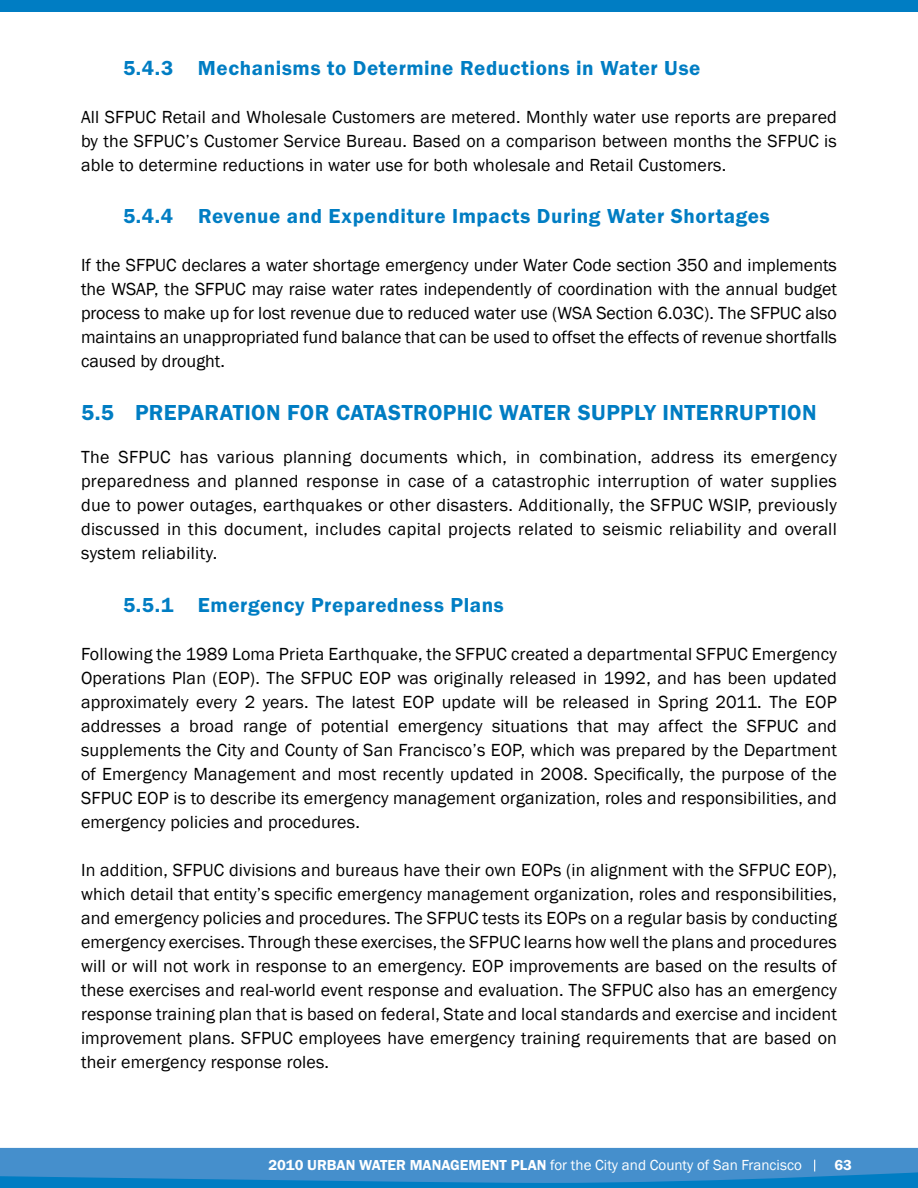
<style>
.page{position:relative;width:918px;height:1188px;background:#fff}
.page>*{position:absolute;margin:0;border:0;box-sizing:border-box;transform-origin:0 0}
.t1{font:600 22.5px "Franklin Got T";letter-spacing:.06em;color:#007dc3}
.t2{font:600 22.5px "Franklin Got T";letter-spacing:.035em;color:#007dc3}
.t3{font:600 21px "Franklin Got T";letter-spacing:.025em;color:#007dc3}
.t4{font:18px/24px "Franklin Gothic";letter-spacing:.01em;color:#000;text-align:justify}
.t5{font:15px "Franklin Gothic";color:#fff}
.t6{font:600 15px "Franklin Got T";color:#fff}
.s1{font-family:"Franklin Got T";font-weight:600}
</style>
<div class="page">
<div style="left:0;top:1162px;width:918px;height:26px;background:#007dc3"></div>
<svg style="left:0;top:1148px;width:918px;height:35px;background:#3e8dcb"></svg>
<div style="left:0;top:0;width:918px;height:12px;background:#007dc3"></div>
<p class="t3" style="left:123px;top:56px;width:579px">5.4.3 Mechanisms to Determine Reductions in Water Use</p>
<p class="t4" style="left:81px;top:105px;width:757px">All SFPUC Retail and Wholesale Customers are metered. Monthly water use reports are prepared by the SFPUC’s Customer Service Bureau. Based on a comparison between months the SFPUC is able to determine reductions in water use for both wholesale and Retail Customers.</p>
<p class="t3" style="left:123px;top:205px;width:648px">5.4.4 Revenue and Expenditure Impacts During Water Shortages</p>
<p class="t4" style="left:81px;top:254px;width:757px">If the SFPUC declares a water shortage emergency under Water Code section 350 and implements the WSAP, the SFPUC may raise water rates independently of coordination with the annual budget process to make up for lost revenue due to reduced water use (WSA Section 6.03C). The SFPUC also maintains an unappropriated fund balance that can be used to offset the effects of revenue shortfalls caused by drought.</p>
<p class="t1" style="left:81px;top:400px;width:353px">5.5 Preparation fo r Catastroph</p>
<p class="t2" style="left:472px;top:400px;width:125px">ic Water Supp</p>
<p class="t2" style="left:634px;top:400px;width:184px">ly Interrup tion</p>
<p class="t4" style="left:81px;top:446px;width:757px">The SFPUC has various planning documents which, in combination, address its emergency preparedness and planned response in case of a catastrophic interruption of water supplies due to power outages, earthquakes or other disasters. Additionally, the SFPUC WSIP, previously discussed in this document, includes capital projects related to seismic reliability and overall system reliability.</p>
<p class="t3" style="left:123px;top:593px;width:382px">5.5.1 Emergency Preparedness Plans</p>
<p class="t4" style="left:81px;top:642px;width:757px">Following the 1989 Loma Prieta Earthquake, the SFPUC created a departmental SFPUC Emergency Operations Plan (EOP). The SFPUC EOP was originally released in 1992, and has been updated approximately every 2 years. The latest EOP update will be released in Spring 2011. The EOP addresses a broad range of potential emergency situations that may affect the SFPUC and supplements the City and County of San Francisco’s EOP, which was prepared by the Department of Emergency Management and most recently updated in 2008. Specifically, the purpose of the SFPUC EOP is to describe its emergency management organization, roles and responsibilities, and emergency policies and procedures.</p>
<p class="t4" style="left:81px;top:858px;width:758px">In addition, SFPUC divisions and bureaus have their own EOPs (in alignment with the SFPUC EOP), which detail that entity’s specific emergency management organization, roles and responsibilities, and emergency policies and procedures. The SFPUC tests its EOPs on a regular basis by conducting emergency exercises. Through these exercises, the SFPUC learns how well the plans and procedures will or will not work in response to an emergency. EOP improvements are based on the results of these exercises and real-world event response and evaluation. The SFPUC also has an emergency response training plan that is based on federal, State and local standards and exercise and incident improvement plans. SFPUC employees have emergency training requirements that are based on their emergency response roles.</p>
<p class="t5" style="left:269px;top:1156px;width:535px"><span class="s1">2010 Urban Water Management Plan</span> for the City and County of San Francisco</p>
<p class="t6" style="left:834px;top:1157px;width:19px">63</p>
</div>
